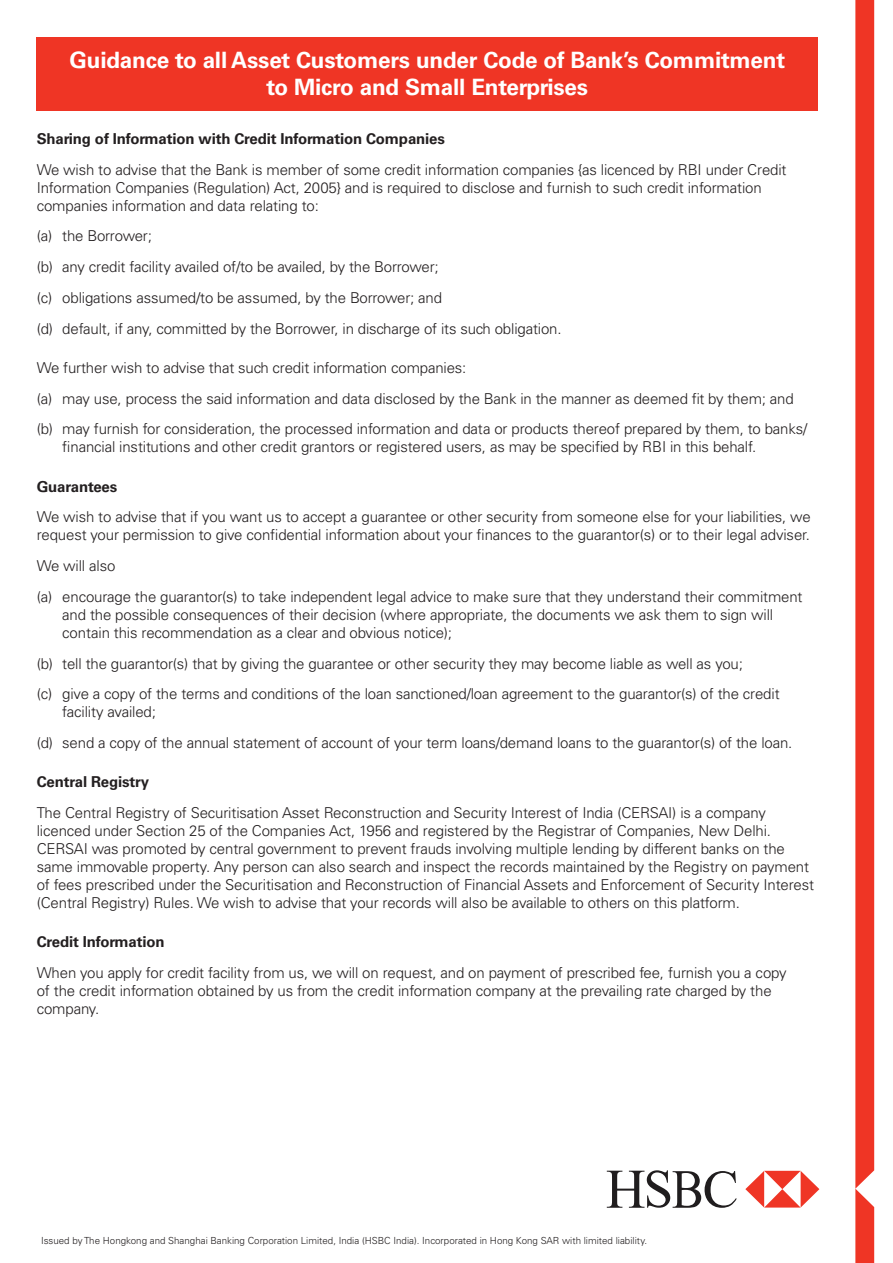
<style>
.page{position:relative;width:893px;height:1263px;background:#fff}
.page>*{position:absolute;margin:0;border:0;box-sizing:border-box;transform-origin:0 0}
.t1{font:700 22.5px/27px "Univers LT Std";letter-spacing:-.01em;color:#fff;text-align:center}
.t2{font:300 15px/30.8px "Univers LT Std";letter-spacing:-.01em;color:#231f20}
.t3{font:300 9.75px "Univers LT Std";color:#231f20}
.s1{font-weight:700}
</style>
<div class="page">
<svg style="left:607px;top:1170px;width:130px;height:38px"></svg>
<svg style="left:745px;top:1171px;width:74px;height:36px"></svg>
<div style="left:855px;top:0;width:19px;height:1263px;background:#ef3525"></div>
<div style="left:37px;top:37px;width:781px;height:74px;background:#ef3525"></div>
<p class="t1" style="left:70px;top:47px;width:717px">Guidance to all Asset Customers under Code of Bank’s Commitment to Micro and Small Enterprises</p>
<p class="t2" style="left:37px;top:123px;width:751px"><span class="s1">Sharing of Information with Credit Information Companies<br></span>We wish to advise that the Bank is member of some credit information companies {as licenced by RBI under Credit</p>
<p class="t2" style="left:37px;top:178px;width:726px;line-height:18px">Information Companies (Regulation) Act, 2005} and is required to disclose and furnish to such credit information companies information and data relating to:</p>
<p class="t2" style="left:37px;top:221px;width:526px">(a) the Borrower;<br>(b) any credit facility availed of/to be availed, by the Borrower;<br>(c) obligations assumed/to be assumed, by the Borrower; and<br>(d) default, if any, committed by the Borrower, in discharge of its such obligation.</p>
<p class="t2" style="left:37px;top:352px;width:772px">We further wish to advise that such credit information companies:<br>(a) may use, process the said information and data disclosed by the Bank in the manner as deemed fit by them; and (b) may furnish for consideration, the processed information and data or products thereof prepared by them, to banks/</p>
<p class="t2" style="left:62px;top:432px;width:695px">financial institutions and other credit grantors or registered users, as may be specified by RBI in this behalf.</p>
<p class="t2" style="left:37px;top:471px;width:775px"><span class="s1">Guarantees<br></span>We wish to advise that if you want us to accept a guarantee or other security from someone else for your liabilities, we</p>
<p class="t2" style="left:37px;top:520px;width:775px">request your permission to give confidential information about your finances to the guarantor(s) or to their legal adviser.<br>We will also<br>(a) encourage the guarantor(s) to take independent legal advice to make sure that they understand their commitment</p>
<p class="t2" style="left:62px;top:606px;width:712px;line-height:18px">and the possible consequences of their decision (where appropriate, the documents we ask them to sign will contain this recommendation as a clear and obvious notice);</p>
<p class="t2" style="left:37px;top:648px;width:744px">(b) tell the guarantor(s) that by giving the guarantee or other security they may become liable as well as you;<br>(c) give a copy of the terms and conditions of the loan sanctioned/loan agreement to the guarantor(s) of the credit</p>
<p class="t2" style="left:37px;top:697px;width:757px;text-indent:26px">facility availed;<br>(d) send a copy of the annual statement of account of your term loans/demand loans to the guarantor(s) of the loan.</p>
<p class="t2" style="left:37px;top:767px;width:731px"><span class="s1">Central Registry<br></span>The Central Registry of Securitisation Asset Reconstruction and Security Interest of India (CERSAI) is a company</p>
<p class="t2" style="left:37px;top:822px;width:779px;line-height:18px">licenced under Section 25 of the Companies Act, 1956 and registered by the Registrar of Companies, New Delhi.<br>CERSAI was promoted by central government to prevent frauds involving multiple lending by different banks on the same immovable property. Any person can also search and inspect the records maintained by the Registry on payment of fees prescribed under the Securitisation and Reconstruction of Financial Assets and Enforcement of Security Interest (Central Registry) Rules. We wish to advise that your records will also be available to others on this platform.</p>
<p class="t2" style="left:37px;top:927px;width:751px"><span class="s1">Credit Information<br></span>When you apply for credit facility from us, we will on request, and on payment of prescribed fee, furnish you a copy</p>
<p class="t2" style="left:37px;top:982px;width:736px;line-height:18px">of the credit information obtained by us from the credit information company at the prevailing rate charged by the company.</p>
<p class="t3" style="left:41px;top:1235px;width:608px">Issued by The Hongkong and Shanghai Banking Corporation Limited, India (HSBC India). Incorporated in Hong Kong SAR with limited liability.</p>
</div>
